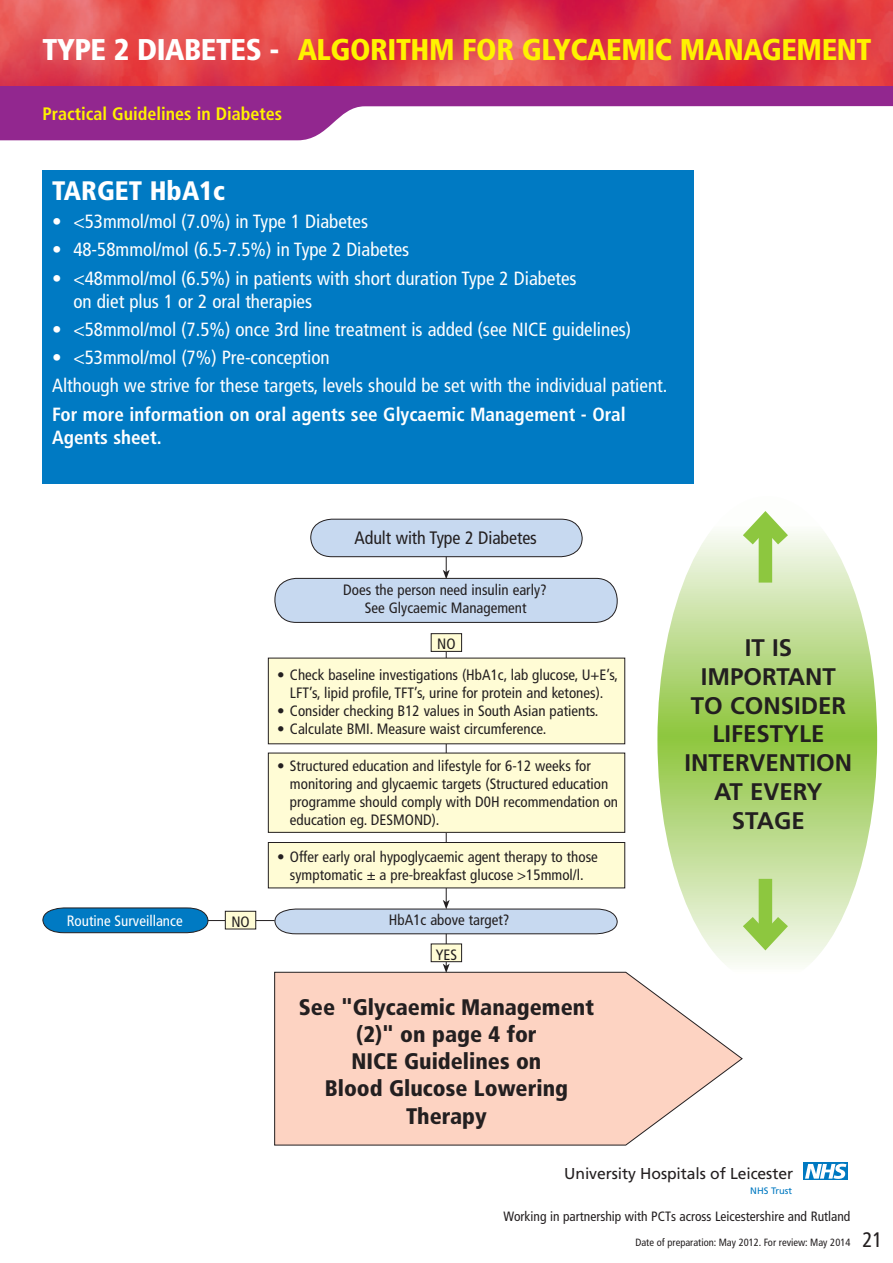
<style>
.page{position:relative;width:893px;height:1263px;background:#fff}
.page>*{position:absolute;margin:0;border:0;box-sizing:border-box;transform-origin:0 0}
.t1{font:900 condensed 30px "Frutiger";letter-spacing:-.015em;color:#fff200}
.t2{font:900 condensed 26.7px "Frutiger";color:#fff}
.t3{font:700 24px/28.8px "Frutiger";color:#231f20;text-align:center}
.t4{font:900 condensed 22.5px/27px "Frutiger";color:#231f20}
.t5{font:condensed 21px "Frutiger";color:#231f20}
.t6{font:condensed 19.05px/23px "Frutiger";color:#fff}
.t7{font:700 condensed 19.05px/23px "Frutiger";color:#fff}
.t8{font:700 condensed 18px "Frutiger";color:#fff200}
.t9{font:condensed 18px "Frutiger";letter-spacing:-.005em;color:#231f20}
.t10{font:15.75px "Frutiger";letter-spacing:-.005em;color:#231f20}
.t11{font:condensed 15px/18px "Frutiger";color:#231f20;text-align:center}
.t12{font:condensed 15px "Frutiger";color:#fff}
.t13{font:condensed 13.5px "Frutiger";color:#231f20}
.t14{font:condensed 10.5px "Frutiger";color:#231f20}
.t15{font:9.3px "Frutiger";color:#0079c1}
.s1{color:#fff}
</style>
<div class="page">
<svg style="left:0;top:85px;width:893px;height:55px;fill:#92278f"></svg>
<div style="left:804px;top:1162px;width:44px;height:18px;background:#0079c1"></div>
<svg style="left:805px;top:1164px;width:41px;height:15px"></svg>
<svg style="left:0;top:0;width:893px;height:85px;background:#e1414b"></svg>
<hr style="left:193px;top:920px;width:82px;height:1px;background:#231f20">
<hr style="left:446px;top:929px;width:1px;height:37px;background:#231f20">
<svg style="left:443px;top:963px;width:7px;height:8px"></svg>
<hr style="left:446px;top:648px;width:1px;height:254px;background:#231f20">
<div style="left:431px;top:634px;width:31px;height:17px;background:#fffcd5"></div>
<div style="left:431px;top:633px;width:31px;height:19px;border:1px solid #231f20"></div>
<div style="left:431px;top:944px;width:31px;height:18px;background:#fffcd5"></div>
<div style="left:431px;top:943px;width:31px;height:19px;border:1px solid #231f20"></div>
<div style="left:225px;top:911px;width:31px;height:18px;background:#fffcd5"></div>
<div style="left:225px;top:911px;width:31px;height:18px;border:1px solid #231f20"></div>
<svg style="left:310px;top:518px;width:273px;height:60px"></svg>
<div style="left:275px;top:578px;width:342px;height:44px;background:#c7d9f0;border-radius:21px"></div>
<div style="left:275px;top:578px;width:343px;height:45px;border:1px solid #231f20;border-radius:21px"></div>
<svg style="left:274px;top:900px;width:344px;height:34px"></svg>
<div style="left:268px;top:658px;width:357px;height:86px;background:#fffcd5"></div>
<svg style="left:42px;top:907px;width:167px;height:26px;background:#157cbb"></svg>
<svg style="left:274px;top:971px;width:469px;height:175px;background:#fad5c7"></svg>
<div style="left:268px;top:753px;width:357px;height:79px;background:#fffcd5"></div>
<div style="left:268px;top:753px;width:357px;height:80px;border:1px solid #231f20"></div>
<div style="left:268px;top:842px;width:357px;height:46px;background:#fffcd5"></div>
<div style="left:268px;top:842px;width:357px;height:46px;border:1px solid #231f20"></div>
<div style="left:43px;top:170px;width:651px;height:314px;background:#007ac3"></div>
<svg style="left:657px;top:531px;width:220px;height:452px"></svg>
<div style="left:759px;top:521px;width:13px;height:62px;background:#8dc73f"></div>
<svg style="left:729px;top:511px;width:73px;height:48px"></svg>
<div style="left:759px;top:879px;width:13px;height:61px;background:#8dc73f"></div>
<svg style="left:729px;top:902px;width:73px;height:58px"></svg>
<h1 class="t1" style="left:43px;top:32px;width:827px"><span class="s1">Type 2 Diabetes -</span> algorithm for glycaemic management</h1>
<p class="t8" style="left:43px;top:103px;width:241px">Practical Guidelines in Diabetes</p>
<h2 class="t2" style="left:52px;top:174px;width:174px">Target HbA1c</h2>
<p class="t6" style="left:52px;top:210px;width:318px">• &lt;53mmol/mol (7.0%) in Type 1 Diabetes</p>
<p class="t6" style="left:52px;top:238px;width:359px">• 48-58mmol/mol (6.5-7.5%) in Type 2 Diabetes</p>
<p class="t6" style="left:73px;top:267px;width:505px;text-indent:-21px">• &lt;48mmol/mol (6.5%) in patients with short duration Type 2 Diabetes on diet plus 1 or 2 oral therapies</p>
<p class="t6" style="left:52px;top:318px;width:581px">• &lt;58mmol/mol (7.5%) once 3rd line treatment is added (see NICE guidelines)</p>
<p class="t6" style="left:52px;top:343px;width:617px;line-height:28.3px">• &lt;53mmol/mol (7%) Pre-conception<br>Although we strive for these targets, levels should be set with the individual patient.</p>
<p class="t7" style="left:52px;top:403px;width:575px">For more information on oral agents see Glycaemic Management - Oral<br>Agents sheet.</p>
<p class="t12" style="left:67px;top:912px;width:117px">Routine Surveillance</p>
<p class="t11" style="left:231px;top:913px;width:10px">no</p>
<p class="t9" style="left:355px;top:527px;width:184px">Adult with Type 2 Diabetes</p>
<p class="t11" style="left:343px;top:580px;width:205px">Does the person need insulin early?<br>See Glycaemic Management</p>
<p class="t11" style="left:437px;top:635px;width:20px">NO</p>
<p class="t11" style="left:277px;top:665px;width:342px">• Check baseline investigations (HbA1c, lab glucose, U+E’s,<br>LFT’s, lipid profile, TFT’s, urine for protein and ketones).</p>
<p class="t11" style="left:277px;top:701px;width:323px">• Consider checking B12 values in South Asian patients.</p>
<p class="t11" style="left:277px;top:719px;width:271px">• Calculate BMI. Measure waist circumference.</p>
<p class="t11" style="left:290px;top:757px;width:330px;text-align:left;text-indent:-13px">• Structured education and lifestyle for 6-12 weeks for monitoring and glycaemic targets (Structured education programme should comply with D0H recommendation on education eg. DESMOND).</p>
<p class="t11" style="left:277px;top:848px;width:322px">• Offer early oral hypoglycaemic agent therapy to those symptomatic ± a pre-breakfast glucose &gt;15mmol/l.</p>
<p class="t11" style="left:389px;top:911px;width:122px">HbA1c above target?</p>
<p class="t11" style="left:436px;top:945px;width:23px">yes</p>
<h3 class="t3" style="left:684px;top:633px;width:169px">IT IS<br>IMPORTANT<br>TO CONSIDER<br>LIFESTYLE<br>INTERVENTION<br>AT EVERY<br>STAGE</h3>
<h3 class="t4" style="left:351px;top:994px;width:244px;text-indent:-53px">See "Glycaemic Management (2)" on page 4 for<br>NICE</h3>
<h3 class="t4" style="left:404px;top:1048px;width:139px">Guidelines on</h3>
<h3 class="t4" style="left:325px;top:1075px;width:245px">Blood Glucose Lowering</h3>
<h3 class="t4" style="left:406px;top:1102px;width:82px">Therapy</h3>
<p class="t10" style="left:564px;top:1164px;width:230px">University Hospitals of Leicester</p>
<p class="t15" style="left:750px;top:1185px;width:44px">NHS Trust</p>
<p class="t13" style="left:503px;top:1208px;width:348px">Working in partnership with PCTs across Leicestershire and Rutland</p>
<p class="t14" style="left:635px;top:1236px;width:217px">Date of preparation: May 2012. For review: May 2014</p>
<h3 class="t5" style="left:862px;top:1228px;width:22px">21</h3>
</div>
